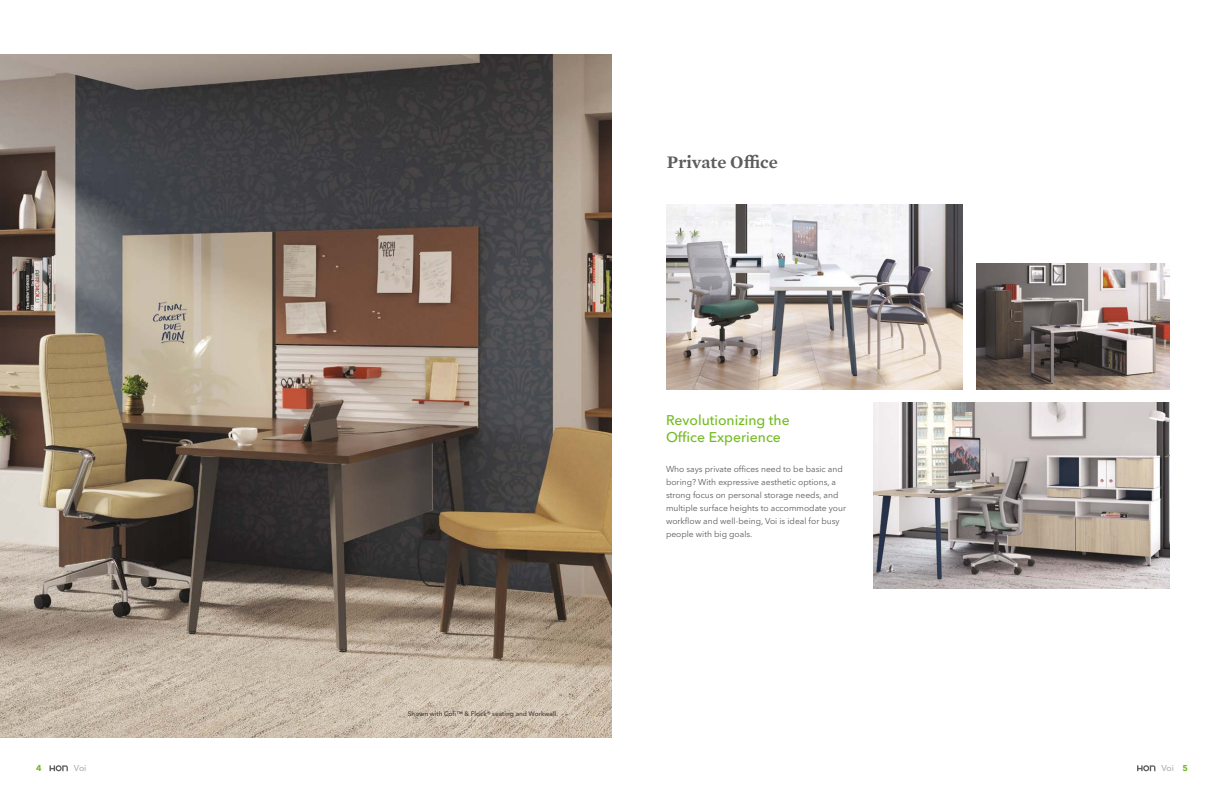
<style>
.page{position:relative;width:1224px;height:792px;background:#fff}
.page>*{position:absolute;margin:0;border:0;box-sizing:border-box;transform-origin:0 0}
.t1{font:600 18px "Mercury Text G1";color:#5b5c5c}
.t2{font:500 14px/16.8px "Avenir Next LT Pro";color:#74bb23}
.t3{font:8.5px/13px "Avenir Next LT Pro";color:#5b5c5c}
.t4{font:500 8.5px "Avenir Next LT Pro";letter-spacing:-.02em;color:#acadad}
.t5{font:700 8.5px "Avenir Next LT Pro";color:#74bb23}
.t6{font:500 6.5px "Avenir Next LT Pro";color:#3a3a3a}
.s1{font-weight:700;color:#74bb23}
</style>
<div class="page">
<img style="left:0;top:54px;width:612px;height:684px">
<img style="left:873px;top:402px;width:297px;height:186px">
<img style="left:666px;top:204px;width:297px;height:186px">
<img style="left:976px;top:264px;width:194px;height:125px">
<svg style="left:49px;top:765px;width:19px;height:6px"></svg>
<svg style="left:1137px;top:765px;width:18px;height:6px"></svg>
<h1 class="t1" style="left:667px;top:148px;width:113px">Private Office</h1>
<h2 class="t2" style="left:666px;top:412px;width:125px">Revolutionizing the<br>Office Experience</h2>
<p class="t6" style="left:408px;top:709px;width:152px">Shown with Cofi™ &amp; Flock® seating and Workwall.</p>
<p class="t3" style="left:666px;top:463px;width:182px">Who says private offices need to be basic and boring? With expressive aesthetic options, a strong focus on personal storage needs, and multiple surface heights to accommodate your workflow and well-being, Voi is ideal for busy people with big goals.</p>
<p class="t5" style="left:36px;top:763px;width:7px">4</p>
<p class="t4" style="left:74px;top:763px;width:14px">Voi</p>
<p class="t4" style="left:1162px;top:763px;width:28px">Voi <span class="s1">5</span></p>
</div>
